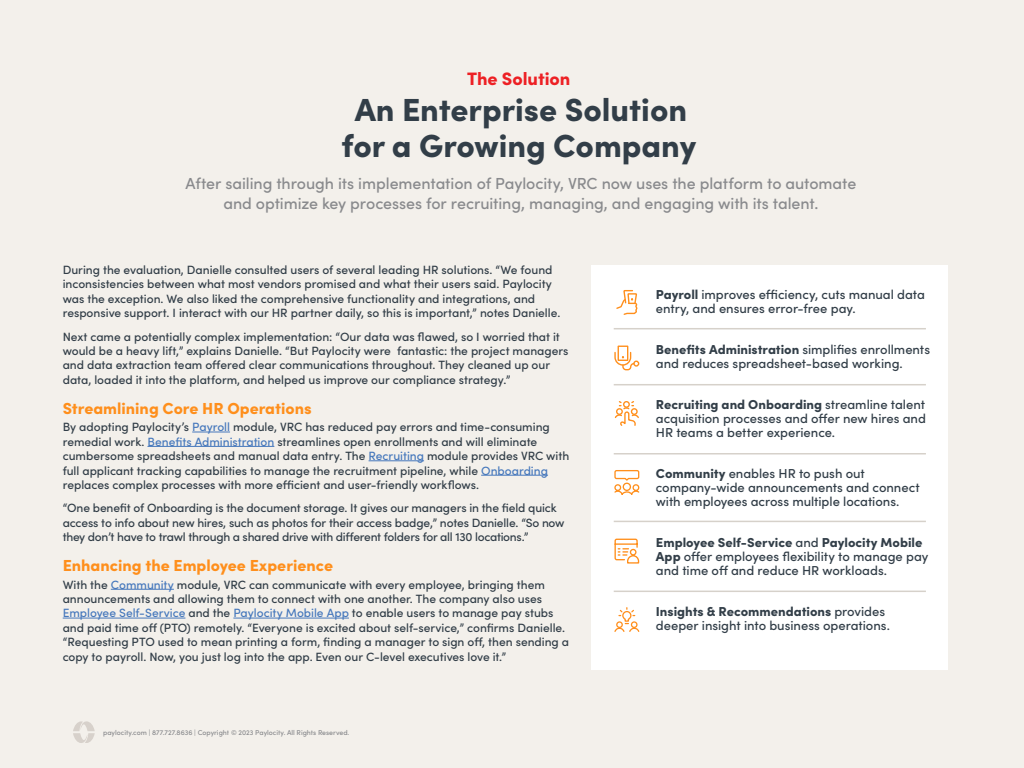
<style>
.page{position:relative;width:1024px;height:768px;background:#f3f0eb}
.page>*{position:absolute;margin:0;border:0;box-sizing:border-box;transform-origin:0 0}
.t1{font:900 32px/36px "Sofia Pro";color:#323e48;text-align:center}
.t2{font:900 18px "Sofia Pro";letter-spacing:-.005em;color:#ed2024}
.Intro{font:500 16px/19.2px "Sofia Pro";letter-spacing:-.005em;color:#898a8d;text-align:center}
.t3{font:900 16px "Sofia Pro";color:#ff8f1c}
.Body___Graphics_Bubbles___Dark___Left{font:500 13px/14px "Sofia Pro";letter-spacing:-.005em;color:#323e48}
.Body___12pt{font:500 12px/14.4px "Sofia Pro";letter-spacing:-.005em;color:#323e48}
.Contact_-_On_Dark{font:500 7px "Sofia Pro";color:#898a8d}
.s1{color:#4678bc}
.s2{font-weight:900}
</style>
<div class="page">
<hr style="left:192px;top:432px;width:38px;height:1px;background:#4678bc">
<hr style="left:147px;top:446px;width:127px;height:1px;background:#4678bc">
<hr style="left:369px;top:460px;width:55px;height:1px;background:#4678bc">
<hr style="left:481px;top:475px;width:67px;height:1px;background:#4678bc">
<hr style="left:111px;top:589px;width:63px;height:1px;background:#4678bc">
<hr style="left:63px;top:618px;width:122px;height:1px;background:#4678bc">
<hr style="left:233px;top:618px;width:116px;height:1px;background:#4678bc">
<div style="left:591px;top:265px;width:357px;height:405px;background:#fff"></div>
<svg style="left:73px;top:721px;width:22px;height:22px"></svg>
<svg style="left:616px;top:290px;width:22px;height:25px"></svg>
<svg style="left:614px;top:539px;width:25px;height:25px"></svg>
<svg style="left:614px;top:608px;width:25px;height:24px"></svg>
<svg style="left:614px;top:401px;width:25px;height:25px"></svg>
<div style="left:618px;top:346px;width:10px;height:15px;border:1px solid #ff8f1c"></div>
<svg style="left:614px;top:351px;width:25px;height:19px"></svg>
<svg style="left:614px;top:470px;width:25px;height:25px"></svg>
<hr style="left:614px;top:328px;width:312px;height:1px;background:#d6d1ca">
<hr style="left:614px;top:384px;width:312px;height:1px;background:#d6d1ca">
<hr style="left:614px;top:453px;width:312px;height:2px;background:#d6d1ca">
<hr style="left:614px;top:521px;width:312px;height:1px;background:#d6d1ca">
<hr style="left:614px;top:591px;width:312px;height:1px;background:#d6d1ca">
<h4 class="t2" style="left:467px;top:64px;width:105px">The Solution</h4>
<h2 class="t1" style="left:342px;top:89px;width:356px">An Enterprise Solution for a Growing Company</h2>
<p class="Intro" style="left:185px;top:173px;width:672px">After sailing through its implementation of Paylocity, VRC now uses the platform to automate and optimize key processes for recruiting, managing, and engaging with its talent.</p>
<p class="Body___12pt" style="left:63px;top:262px;width:499px">During the evaluation, Danielle consulted users of several leading HR solutions. “We found inconsistencies between what most vendors promised and what their users said. Paylocity was the exception. We also liked the comprehensive functionality and integrations, and responsive support. I interact with our HR partner daily, so this is important,” notes Danielle.</p>
<p class="Body___12pt" style="left:63px;top:329px;width:507px">Next came a potentially complex implementation: “Our data was flawed, so I worried that it would be a heavy lift,” explains Danielle. “But Paylocity were fantastic: the project managers and data extraction team offered clear communications throughout. They cleaned up our data, loaded it into the platform, and helped us improve our compliance strategy.”</p>
<h3 class="t3" style="left:63px;top:396px;width:250px">Streamlining Core HR Operations</h3>
<p class="Body___12pt" style="left:63px;top:419px;width:508px">By adopting Paylocity’s <span class="s1">Payroll</span> module, VRC has reduced pay errors and time-consuming remedial work. <span class="s1">Benefits Administration</span> streamlines open enrollments and will eliminate cumbersome spreadsheets and manual data entry. The <span class="s1">Recruiting</span> module provides VRC with full applicant tracking capabilities to manage the recruitment pipeline, while <span class="s1">Onboarding </span>replaces complex processes with more efficient and user-friendly workflows.</p>
<p class="Body___12pt" style="left:63px;top:500px;width:503px">“One benefit of Onboarding is the document storage. It gives our managers in the field quick access to info about new hires, such as photos for their access badge,” notes Danielle. “So now they don’t have to trawl through a shared drive with different folders for all 130 locations.”</p>
<h3 class="t3" style="left:63px;top:553px;width:272px">Enhancing the Employee Experience</h3>
<p class="Body___12pt" style="left:63px;top:576px;width:508px">With the <span class="s1">Community</span> module, VRC can communicate with every employee, bringing them announcements and allowing them to connect with one another. The company also uses <span class="s1">Employee Self-Service</span> and the <span class="s1">Paylocity Mobile App</span> to enable users to manage pay stubs and paid time off (PTO) remotely. “Everyone is excited about self-service,” confirms Danielle. “Requesting PTO used to mean printing a form, finding a manager to sign off, then sending a copy to payroll. Now, you just log into the app. Even our C-level executives love it.”</p>
<p class="Contact_-_On_Dark" style="left:103px;top:727px;width:248px">paylocity.com | 877.727.8636 | Copyright © 2023 Paylocity. All Rights Reserved.</p>
<p class="Body___Graphics_Bubbles___Dark___Left" style="left:656px;top:287px;width:271px"><span class="s2">Payroll</span> improves efficiency, cuts manual data entry, and ensures error-free pay.</p>
<p class="Body___Graphics_Bubbles___Dark___Left" style="left:656px;top:342px;width:276px"><span class="s2">Benefits Administration</span> simplifies enrollments and reduces spreadsheet-based working.</p>
<p class="Body___Graphics_Bubbles___Dark___Left" style="left:656px;top:397px;width:272px;text-align:justify"><span class="s2">Recruiting and Onboarding</span> streamline talent acquisition processes and offer new hires and HR teams a better experience.</p>
<p class="Body___Graphics_Bubbles___Dark___Left" style="left:656px;top:466px;width:265px"><span class="s2">Community</span> enables HR to push out company-wide announcements and connect with employees across multiple locations.</p>
<p class="Body___Graphics_Bubbles___Dark___Left" style="left:656px;top:535px;width:274px"><span class="s2">Employee Self-Service</span> and <span class="s2">Paylocity Mobile<br>App</span> offer employees flexibility to manage pay and time off and reduce HR workloads.</p>
<p class="Body___Graphics_Bubbles___Dark___Left" style="left:656px;top:604px;width:236px"><span class="s2">Insights &amp; Recommendations</span> provides deeper insight into business operations.</p>
</div>
